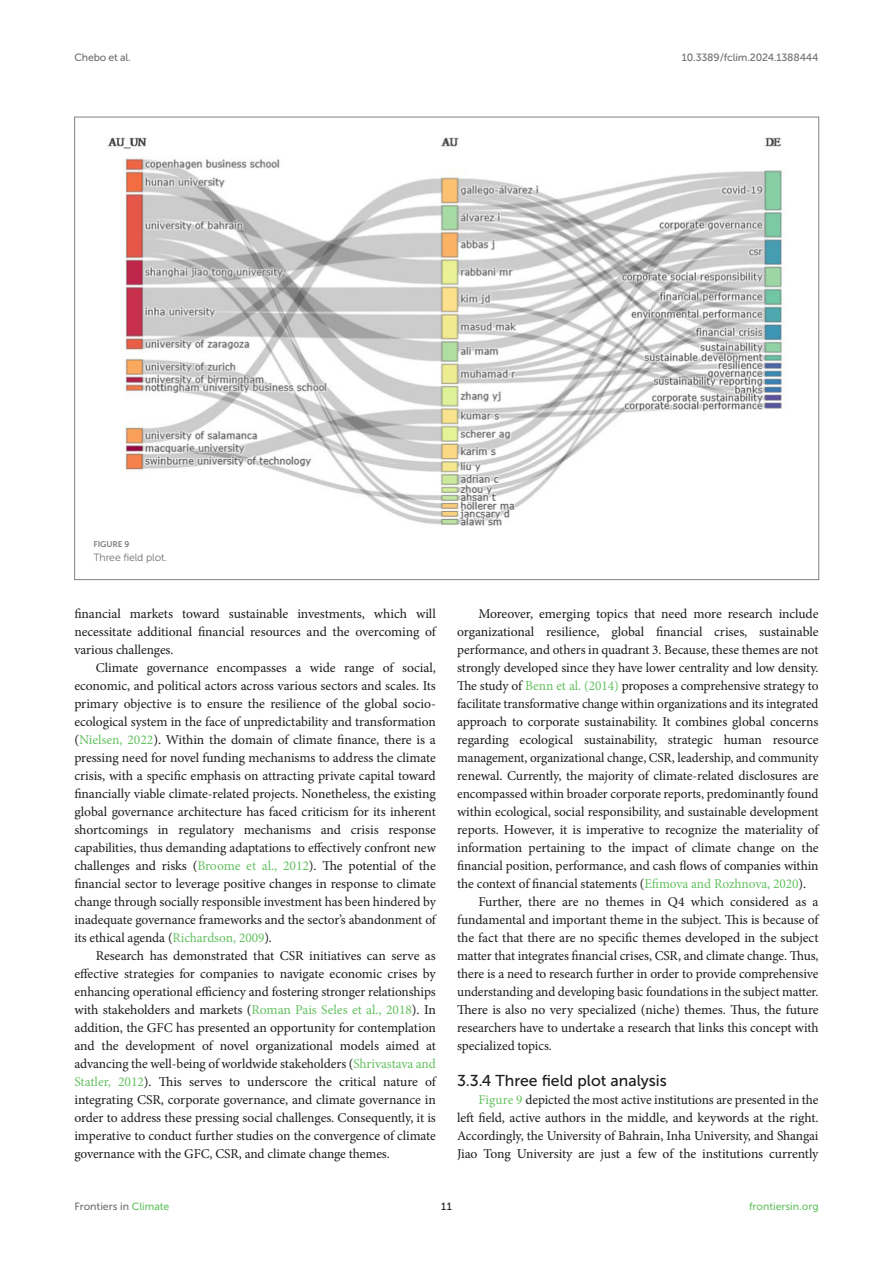
<style>
.page{position:relative;width:893px;height:1263px;background:#fff}
.page>*{position:absolute;margin:0;border:0;box-sizing:border-box;transform-origin:0 0}
.HEAD_3{font:15.75px "Museo Sans 500";color:#1b1c1b}
.TEXT{font:13.5px/18px "Minion Pro";letter-spacing:-.005em;color:#1b1c1b;text-align:justify}
.TEXT_FLUSH{font:13.5px/18px "Minion Pro";letter-spacing:-.01em;color:#1b1c1b;text-align:justify}
.t1{font:10.5px "Museo Sans 500";letter-spacing:-.015em;color:#706f70}
.t2{font:10.5px "Museo Sans 500";color:#65c161}
.FIG_LEG{font:10.5px "Museo Sans 300";letter-spacing:-.01em;color:#706f70}
.t3{font:10.5px "Museo Sans 500";color:#1b1c1b}
.FIG_HD{font:8.25px "Museo Sans 700";letter-spacing:-.01em;color:#7e7f7f}
.s1{color:#65c161}
</style>
<div class="page">
<img style="left:107px;top:137px;width:675px;height:389px">
<p class="t1" style="left:74px;top:51px;width:58px">Chebo et al.</p>
<p class="t1" style="left:682px;top:51px;width:138px">10.3389/fclim.2024.1388444</p>
<p class="FIG_HD" style="left:94px;top:540px;width:37px">FIGURE 9</p>
<p class="FIG_LEG" style="left:94px;top:551px;width:75px">Three field plot.</p>
<p class="TEXT" style="left:74px;top:605px;width:363px">financial markets toward sustainable investments, which will necessitate additional financial resources and the overcoming of various challenges.</p>
<p class="TEXT" style="left:74px;top:659px;width:363px;text-indent:21px">Climate governance encompasses a wide range of social, economic, and political actors across various sectors and scales. Its primary objective is to ensure the resilience of the global socio&shy;ecological system in the face of unpredictability and transformation (<span class="s1">Nielsen, 2022</span>). Within the domain of climate finance, there is a pressing need for novel funding mechanisms to address the climate crisis, with a specific emphasis on attracting private capital toward financially viable climate-related projects. Nonetheless, the existing global governance architecture has faced criticism for its inherent shortcomings in regulatory mechanisms and crisis response capabilities, thus demanding adaptations to effectively confront new challenges and risks (<span class="s1">Broome et al., 2012</span>). The potential of the financial sector to leverage positive changes in response to climate change through socially responsible investment has been hindered by inadequate governance frameworks and the sector’s abandonment of its ethical agenda (<span class="s1">Richardson, 2009</span>).</p>
<p class="TEXT" style="left:74px;top:947px;width:363px;text-indent:21px">Research has demonstrated that CSR initiatives can serve as effective strategies for companies to navigate economic crises by enhancing operational efficiency and fostering stronger relationships with stakeholders and markets (<span class="s1">Roman Pais Seles et al., 2018</span>). In addition, the GFC has presented an opportunity for contemplation and the development of novel organizational models aimed at advancing the well-being of worldwide stakeholders (<span class="s1">Shrivastava and Statler, 2012</span>). This serves to underscore the critical nature of integrating CSR, corporate governance, and climate governance in order to address these pressing social challenges. Consequently, it is imperative to conduct further studies on the convergence of climate governance with the GFC, CSR, and climate change themes.</p>
<p class="TEXT" style="left:457px;top:605px;width:363px;text-indent:21px">Moreover, emerging topics that need more research include organizational resilience, global financial crises, sustainable performance, and others in quadrant 3. Because, these themes are not strongly developed since they have lower centrality and low density.<br>The study of <span class="s1">Benn et al. (2014)</span> proposes a comprehensive strategy to facilitate transformative change within organizations and its integrated approach to corporate sustainability. It combines global concerns regarding ecological sustainability, strategic human resource management, organizational change, CSR, leadership, and community renewal. Currently, the majority of climate-related disclosures are encompassed within broader corporate reports, predominantly found within ecological, social responsibility, and sustainable development reports. However, it is imperative to recognize the materiality of information pertaining to the impact of climate change on the financial position, performance, and cash flows of companies within the context of financial statements (<span class="s1">Efimova and Rozhnova, 2020</span>).</p>
<p class="TEXT" style="left:457px;top:893px;width:363px;text-indent:21px">Further, there are no themes in Q4 which considered as a fundamental and important theme in the subject. This is because of the fact that there are no specific themes developed in the subject matter that integrates financial crises, CSR, and climate change. Thus, there is a need to research further in order to provide comprehensive understanding and developing basic foundations in the subject matter.<br>There is also no very specialized (niche) themes. Thus, the future researchers have to undertake a research that links this concept with specialized topics.</p>
<p class="HEAD_3" style="left:457px;top:1072px;width:211px">3.3.4 Three field plot analysis</p>
<p class="TEXT_FLUSH" style="left:457px;top:1091px;width:363px;text-indent:21px"><span class="s1">Figure 9</span> depicted the most active institutions are presented in the left field, active authors in the middle, and keywords at the right.<br>Accordingly, the University of Bahrain, Inha University, and Shangai Jiao Tong University are just a few of the institutions currently</p>
<p class="t1" style="left:74px;top:1200px;width:97px">Frontiers in <span class="s1">Climate</span></p>
<p class="t3" style="left:441px;top:1200px;width:12px">11</p>
<p class="t2" style="left:749px;top:1200px;width:71px">frontiersin.org</p>
</div>
